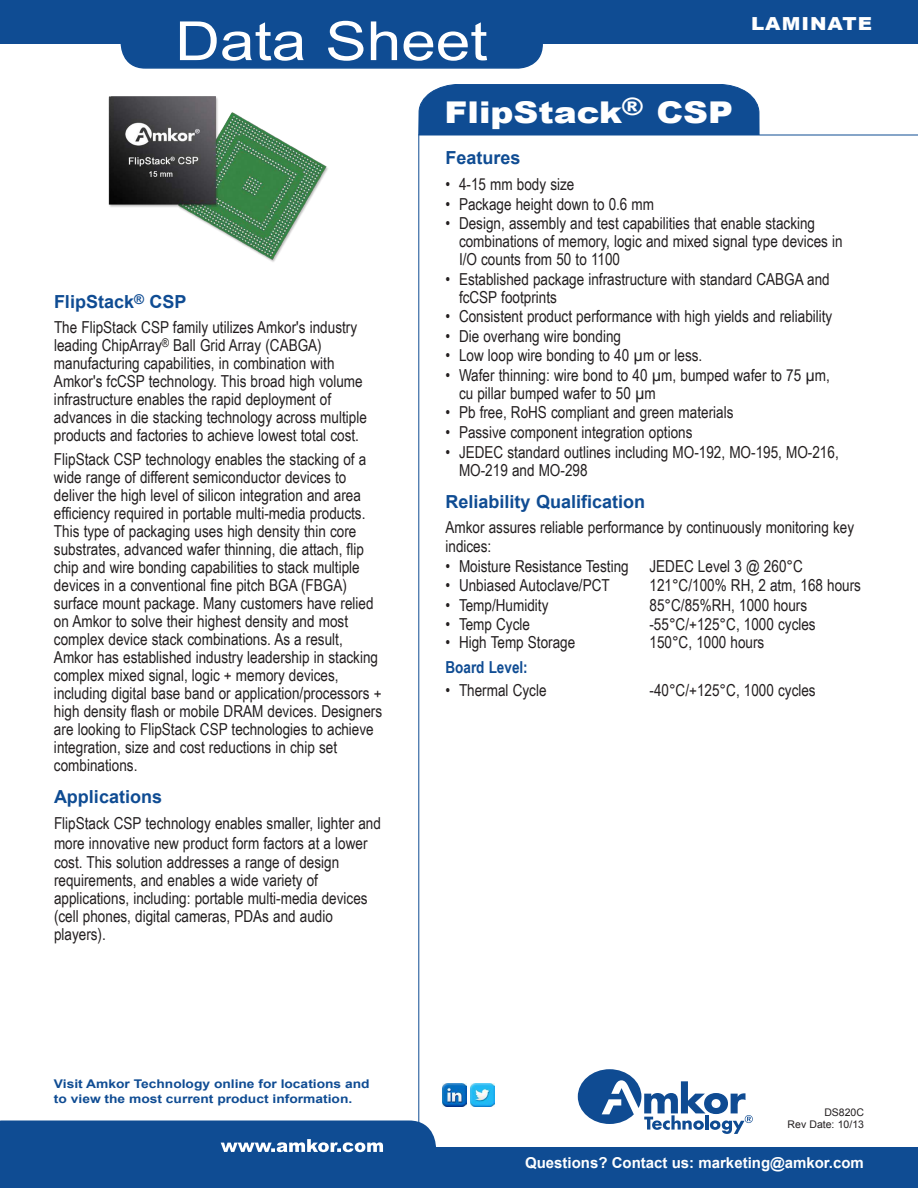
<style>
.page{position:relative;width:918px;height:1188px;background:#fff}
.page>*{position:absolute;margin:0;border:0;box-sizing:border-box;transform-origin:0 0}
.t1{font:54px "Arial";color:#fff;scale:1.15 1}
.t2{font:900 30px "Arial";color:#fff;scale:1.15 1}
.t3{font:700 18px "Arial";color:#0f4c93}
.t4{font:900 18px "Arial";letter-spacing:.05em;color:#fff;scale:1.1 1}
.t5{font:16.5px/18px "Arial Narrow";color:#231f20}
.t6{font:700 16.5px "Arial Narrow";color:#0f4c93}
.t7{font:700 15px "Arial";color:#fff}
.t8{font:700 12px/15px "Arial";color:#0f4c93;scale:1.15 1}
.t9{font:10.5px/12px "Arial";color:#231f20;text-align:right}
</style>
<div class="page">
<div style="left:0;top:0;width:918px;height:44px;background:#0f4c93"></div>
<div style="left:121px;top:14px;width:421px;height:54px;background:#0f4c93;border-radius:24px"></div>
<div style="left:121px;top:13px;width:422px;height:56px;border:2px solid #0f4c93;border-radius:24px"></div>
<div style="left:0;top:1147px;width:918px;height:41px;background:#0f4c93"></div>
<svg style="left:578px;top:1069px;width:175px;height:65px"></svg>
<svg style="left:0;top:1120px;width:436px;height:33px"></svg>
<img style="left:443px;top:1083px;width:23px;height:24px">
<img style="left:471px;top:1083px;width:23px;height:24px">
<div style="left:419px;top:84px;width:340px;height:51px;background:#0f4c93"></div>
<hr style="left:419px;top:135px;width:499px;height:1px;background:#0f4c93">
<hr style="left:419px;top:135px;width:1px;height:1012px;background:#0f4c93">
<img style="left:109px;top:97px;width:219px;height:165px">
<h1 class="t1" style="left:175px;top:21px;width:273px">Data Sheet</h1>
<p class="t4" style="left:751px;top:13px;width:111px">LAMINATE</p>
<p class="t3" style="left:54px;top:295px;width:134px">FlipStack<sup>®</sup> CSP</p>
<p class="t5" style="left:54px;top:319px;width:314px">The FlipStack CSP family utilizes Amkor's industry leading ChipArray<sup>®</sup> Ball Grid Array (CABGA) manufacturing capabilities, in combination with Amkor's fcCSP technology. This broad high volume infrastructure enables the rapid deployment of advances in die stacking technology across multiple products and factories to achieve lowest total cost.</p>
<p class="t5" style="left:54px;top:452px;width:330px">FlipStack CSP technology enables the stacking of a wide range of different semiconductor devices to deliver the high level of silicon integration and area efficiency required in portable multi-media products.<br>This type of packaging uses high density thin core substrates, advanced wafer thinning, die attach, flip chip and wire bonding capabilities to stack multiple devices in a conventional fine pitch BGA (FBGA) surface mount package. Many customers have relied on Amkor to solve their highest density and most complex device stack combinations. As a result, Amkor has established industry leadership in stacking complex mixed signal, logic + memory devices, including digital base band or application/processors + high density flash or mobile DRAM devices. Designers are looking to FlipStack CSP technologies to achieve integration, size and cost reductions in chip set combinations.</p>
<p class="t3" style="left:54px;top:790px;width:110px">Applications</p>
<p class="t5" style="left:54px;top:815px;width:328px;line-height:19.5px">FlipStack CSP technology enables smaller, lighter and more innovative new product form factors at a lower cost. This solution addresses a range of design</p>
<p class="t5" style="left:54px;top:873px;width:315px">requirements, and enables a wide variety of applications, including: portable multi-media devices (cell phones, digital cameras, PDAs and audio players).</p>
<p class="t8" style="left:54px;top:1077px;width:276px">Visit Amkor Technology online for locations and to view the most current product information.</p>
<h2 class="t2" style="left:444px;top:101px;width:252px">FlipStack<sup>®</sup> CSP</h2>
<p class="t3" style="left:446px;top:151px;width:77px">Features</p>
<p class="t5" style="left:446px;top:177px;width:130px">• 4-15 mm body size</p>
<p class="t5" style="left:446px;top:197px;width:210px">• Package height down to 0.6 mm</p>
<p class="t5" style="left:459px;top:216px;width:385px;text-indent:-14px">• Design, assembly and test capabilities that enable stacking combinations of memory, logic and mixed signal type devices in<br>I/O counts from 50 to 1100</p>
<p class="t5" style="left:459px;top:272px;width:372px;text-indent:-14px">• Established package infrastructure with standard CABGA and fcCSP footprints</p>
<p class="t5" style="left:446px;top:309px;width:388px">• Consistent product performance with high yields and reliability</p>
<p class="t5" style="left:446px;top:329px;width:177px">• Die overhang wire bonding</p>
<p class="t5" style="left:446px;top:348px;width:258px">• Low loop wire bonding to 40 µm or less.</p>
<p class="t5" style="left:459px;top:368px;width:372px;text-indent:-14px">• Wafer thinning: wire bond to 40 µm, bumped wafer to 75 µm, cu pillar bumped wafer to 50 µm</p>
<p class="t5" style="left:446px;top:405px;width:290px">• Pb free, RoHS compliant and green materials</p>
<p class="t5" style="left:446px;top:425px;width:249px">• Passive component integration options</p>
<p class="t5" style="left:459px;top:444px;width:381px;text-indent:-14px">• JEDEC standard outlines including MO-192, MO-195, MO-216,<br>MO-219 and MO-298</p>
<p class="t3" style="left:446px;top:495px;width:201px">Reliability Qualification</p>
<p class="t5" style="left:446px;top:518px;width:410px;line-height:19.5px">Amkor assures reliable performance by continuously monitoring key indices:</p>
<p class="t5" style="left:446px;top:558px;width:185px">• Moisture Resistance Testing</p>
<p class="t5" style="left:649px;top:558px;width:155px">JEDEC Level 3 @ 260°C</p>
<p class="t5" style="left:446px;top:578px;width:166px">• Unbiased Autoclave/PCT</p>
<p class="t5" style="left:649px;top:578px;width:213px">121°C/100% RH, 2 atm, 168 hours</p>
<p class="t5" style="left:446px;top:597px;width:104px">• Temp/Humidity</p>
<p class="t5" style="left:649px;top:597px;width:159px">85°C/85%RH, 1000 hours</p>
<p class="t5" style="left:446px;top:617px;width:86px">• Temp Cycle</p>
<p class="t5" style="left:649px;top:617px;width:168px">-55°C/+125°C, 1000 cycles</p>
<p class="t5" style="left:446px;top:635px;width:131px">• High Temp Storage</p>
<p class="t5" style="left:649px;top:635px;width:116px">150°C, 1000 hours</p>
<p class="t6" style="left:446px;top:657px;width:84px">Board Level:</p>
<p class="t5" style="left:446px;top:683px;width:103px">• Thermal Cycle</p>
<p class="t5" style="left:649px;top:683px;width:168px">-40°C/+125°C, 1000 cycles</p>
<p class="t9" style="left:788px;top:1107px;width:78px">DS820C<br>Rev Date: 10/13</p>
<p class="t7" style="left:525px;top:1157px;width:340px">Questions? Contact us: marketing@amkor.com</p>
</div>
